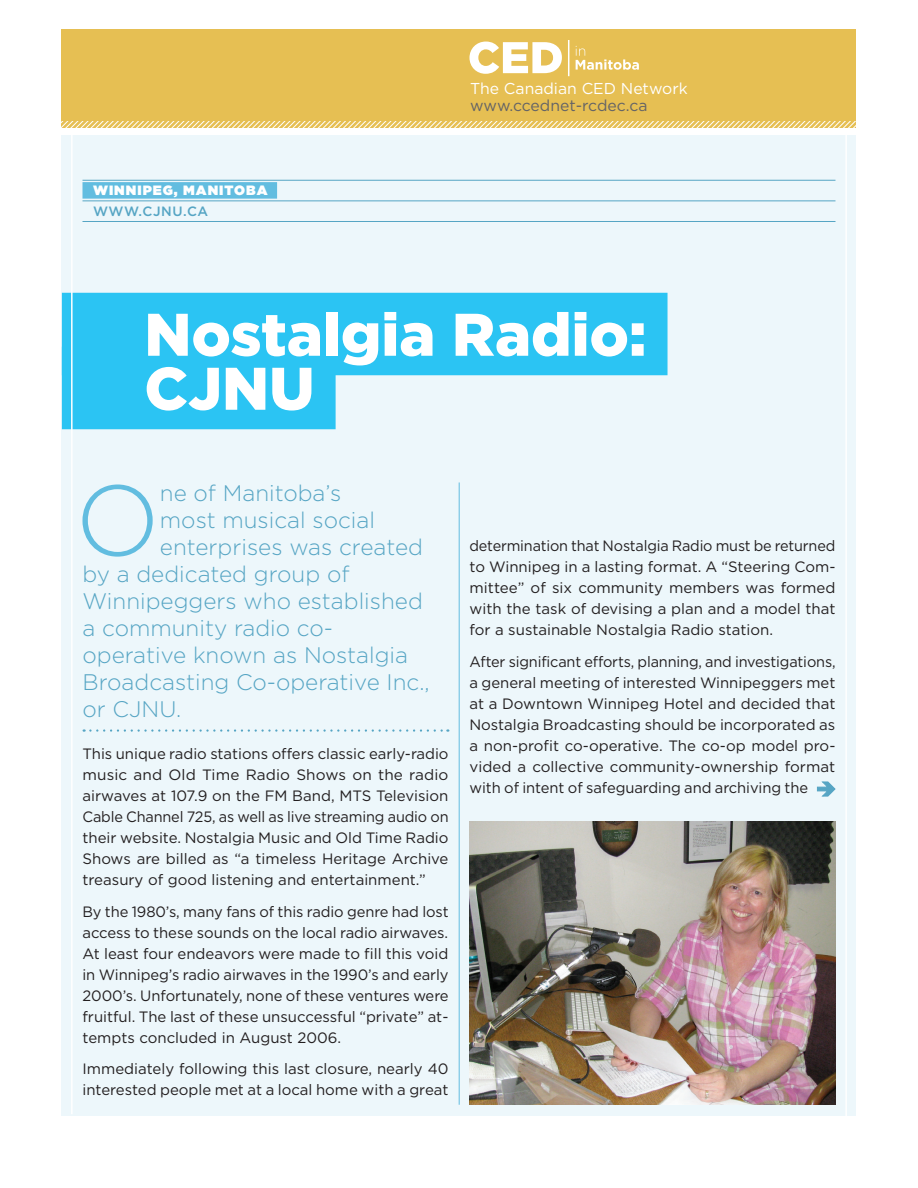
<style>
.page{position:relative;width:918px;height:1188px;background:#fff}
.page>*{position:absolute;margin:0;border:0;box-sizing:border-box;transform-origin:0 0}
.Opening_paragraph{font:300 99.6px "Gotham HTF";color:#62bde0}
.Organization_name{font:900 60px "Gotham HTF";color:#fff}
.Opening_paragraph-2{font:300 22.5px "Gotham HTF";color:#56a5c4}
.t1{font:15.75px "Gotham HTF";color:#fff}
.t2{font:15.75px "Gotham HTF";color:#636366}
.Body_text{font:15px/21px "Gotham HTF";color:#231f20;text-align:justify}
.Body_text-2{font:15px/21px "Gotham HTF";color:#231f20;text-align:justify;scale:.96 1}
.Location{font:900 13.5px "Gotham HTF";letter-spacing:.075em;color:#fff}
.Contact_Info{font:500 13.5px "Gotham HTF";letter-spacing:.05em;color:#56a5c4}
</style>
<div class="page">
<div style="left:62px;top:135px;width:794px;height:981px;background:#edf7fb"></div>
<svg style="left:84px;top:729px;width:364px;height:3px"></svg>
<div style="left:82px;top:182px;width:195px;height:17px;background:#62bde0"></div>
<hr style="left:82px;top:180px;width:754px;height:1px;background:#56a5c4">
<hr style="left:82px;top:200px;width:754px;height:1px;background:#56a5c4">
<hr style="left:82px;top:221px;width:754px;height:1px;background:#56a5c4">
<svg style="left:817px;top:781px;width:19px;height:16px"></svg>
<hr style="left:459px;top:482px;width:1px;height:623px;background:#62bde0">
<div style="left:62px;top:293px;width:606px;height:82px;background:#2bc4f3"></div>
<div style="left:62px;top:347px;width:274px;height:82px;background:#2bc4f3"></div>
<hr style="left:845px;top:30px;width:2px;height:1086px;background:#fff">
<hr style="left:71px;top:30px;width:2px;height:1084px;background:#fff">
<div style="left:62px;top:29px;width:794px;height:99px;background:#e6bf53"></div>
<svg style="left:62px;top:121px;width:794px;height:7px"></svg>
<svg style="left:470px;top:42px;width:92px;height:32px"></svg>
<hr style="left:568px;top:40px;width:1px;height:36px;background:#fff">
<svg style="left:576px;top:46px;width:63px;height:24px"></svg>
<img style="left:470px;top:822px;width:366px;height:283px">
<p class="Location" style="left:93px;top:182px;width:176px">WINNIPEG, MANITOBA</p>
<p class="Contact_Info" style="left:93px;top:203px;width:117px">WWW.CJNU.CA</p>
<p class="t1" style="left:470px;top:80px;width:219px">The Canadian CED Network</p>
<p class="t2" style="left:470px;top:96px;width:179px">www.ccednet-rcdec.ca</p>
<p class="Organization_name" style="left:144px;top:300px;width:504px">Nostalgia Radio:</p>
<p class="Organization_name" style="left:144px;top:354px;width:172px">CJNU</p>
<p class="Opening_paragraph" style="left:75px;top:466px;width:86px">O</p>
<p class="Opening_paragraph-2" style="left:160px;top:481px;width:183px">ne of Manitoba’s</p>
<p class="Opening_paragraph-2" style="left:160px;top:508px;width:217px">most musical social</p>
<p class="Opening_paragraph-2" style="left:160px;top:535px;width:265px">enterprises was created</p>
<p class="Opening_paragraph-2" style="left:82px;top:562px;width:269px">by a dedicated group of</p>
<p class="Opening_paragraph-2" style="left:82px;top:589px;width:342px">Winnipeggers who established</p>
<p class="Opening_paragraph-2" style="left:82px;top:616px;width:252px">a community radio co-</p>
<p class="Opening_paragraph-2" style="left:82px;top:643px;width:327px">operative known as Nostalgia</p>
<p class="Opening_paragraph-2" style="left:82px;top:670px;width:349px">Broadcasting Co-operative Inc.,</p>
<p class="Opening_paragraph-2" style="left:82px;top:697px;width:100px">or CJNU.</p>
<p class="Body_text" style="left:82px;top:743px;width:368px">This unique radio stations offers classic early-radio music and Old Time Radio Shows on the radio airwaves at 107.9 on the FM Band, MTS Television Cable Channel 725, as well as live streaming audio on their website. Nostalgia Music and Old Time Radio Shows are billed as “a timeless Heritage Archive treasury of good listening and entertainment.”</p>
<p class="Body_text" style="left:82px;top:901px;width:368px">By the 1980’s, many fans of this radio genre had lost access to these sounds on the local radio airwaves.<br>At least four endeavors were made to fill this void in Winnipeg’s radio airwaves in the 1990’s and early 2000’s. Unfortunately, none of these ventures were fruitful. The last of these unsuccessful “private” at&shy;tempts concluded in August 2006.</p>
<p class="Body_text" style="left:82px;top:1058px;width:367px">Immediately following this last closure, nearly 40 interested people met at a local home with a great</p>
<p class="Body_text-2" style="left:470px;top:535px;width:383px">determination that Nostalgia Radio must be returned to Winnipeg in a lasting format. A “Steering Com&shy;mittee” of six community members was formed with the task of devising a plan and a model that for a sustainable Nostalgia Radio station.</p>
<p class="Body_text" style="left:470px;top:651px;width:368px">After significant efforts, planning, and investigations, a general meeting of interested Winnipeggers met at a Downtown Winnipeg Hotel and decided that Nostalgia Broadcasting should be incorporated as a non-profit co-operative. The co-op model pro&shy;vided a collective community-ownership format with of intent of safeguarding and archiving the</p>
</div>
